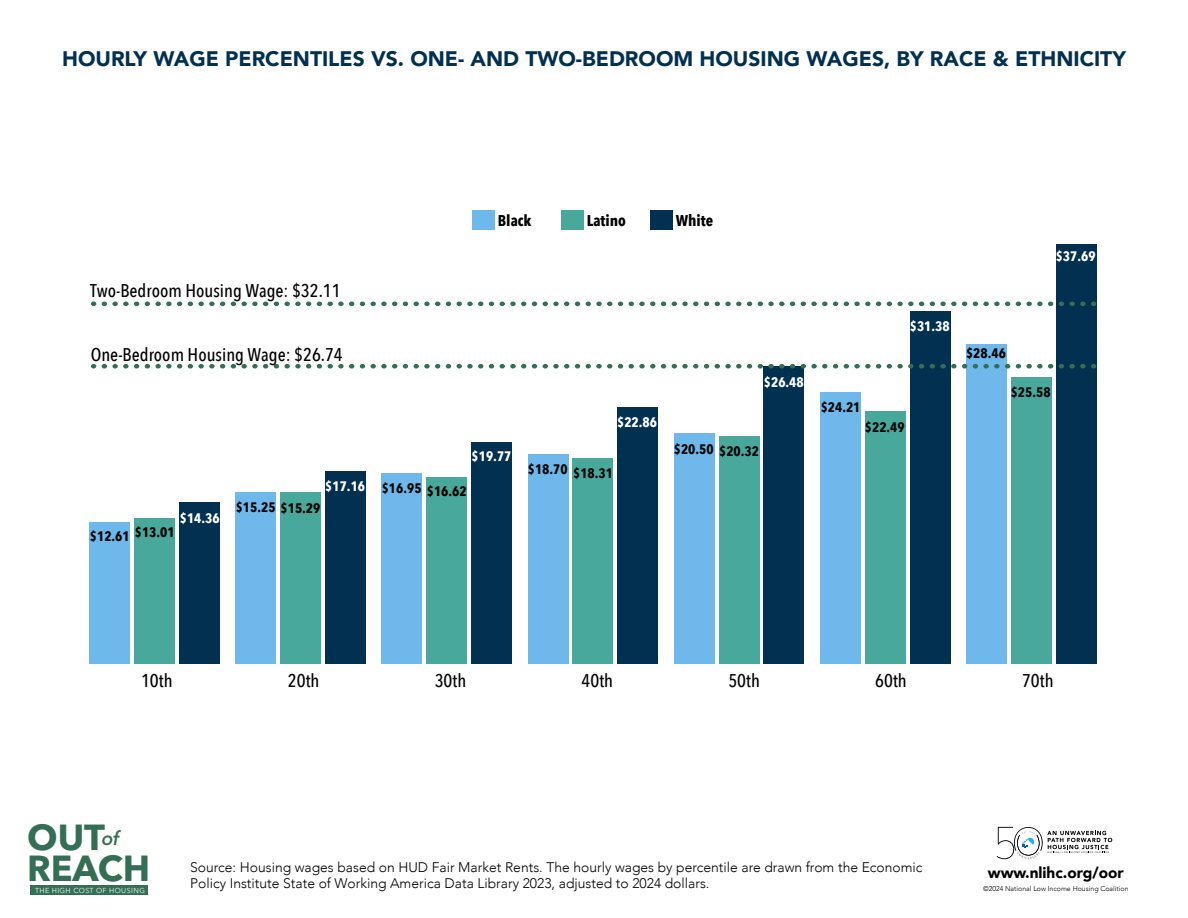
<style>
.page{position:relative;width:1188px;height:918px;background:#fff}
.page>*{position:absolute;margin:0;border:0;box-sizing:border-box;transform-origin:0 0}
.t1{font:700 35.85px/30.8px "Avenir Next LT Pro";letter-spacing:-.005em;color:#346e55}
.t2{font:900 21px "Avenir";color:#013050}
.t3{font:500 18.45px "Avenir Next Condensed";color:#000}
.t4{font:700 15.6px "Avenir Next Condensed";color:#000}
.t5{font:900 15.45px "Avenir";color:#000}
.t6{font:300 13.8px/16.6px "Avenir";color:#000}
.t7{font:700 13.8px "Avenir Next Condensed";color:#070707}
.t8{font:700 13.8px "Avenir Next Condensed";color:#fff}
.t9{font:700 13.8px "Avenir Next Condensed";color:#000}
.t10{font:7.2px "Avenir Next LT Pro";letter-spacing:.055em;color:#fff}
.t11{font:300 7.05px "Avenir";color:#000}
.s1{color:#000}
.s2{font-weight:600;font-style:italic;font-size:19.35px}
</style>
<div class="page">
<div style="left:30px;top:885px;width:117px;height:10px;background:#346e55"></div>
<svg style="left:997px;top:827px;width:115px;height:32px"></svg>
<div style="left:427px;top:477px;width:40px;height:187px;background:#48a89c"></div>
<div style="left:180px;top:502px;width:40px;height:162px;background:#013050"></div>
<div style="left:326px;top:471px;width:40px;height:193px;background:#013050"></div>
<div style="left:472px;top:442px;width:40px;height:222px;background:#013050"></div>
<div style="left:618px;top:407px;width:40px;height:257px;background:#013050"></div>
<div style="left:764px;top:367px;width:40px;height:297px;background:#013050"></div>
<div style="left:910px;top:312px;width:40px;height:352px;background:#013050"></div>
<div style="left:1056px;top:245px;width:40px;height:419px;background:#013050"></div>
<div style="left:135px;top:518px;width:40px;height:146px;background:#48a89c"></div>
<div style="left:281px;top:492px;width:40px;height:172px;background:#48a89c"></div>
<div style="left:573px;top:458px;width:40px;height:206px;background:#48a89c"></div>
<div style="left:719px;top:436px;width:40px;height:228px;background:#48a89c"></div>
<div style="left:865px;top:411px;width:40px;height:253px;background:#48a89c"></div>
<div style="left:1011px;top:377px;width:40px;height:287px;background:#48a89c"></div>
<div style="left:90px;top:522px;width:40px;height:142px;background:#6eb8ec"></div>
<div style="left:236px;top:492px;width:40px;height:172px;background:#6eb8ec"></div>
<div style="left:382px;top:474px;width:40px;height:190px;background:#6eb8ec"></div>
<div style="left:528px;top:454px;width:40px;height:210px;background:#6eb8ec"></div>
<div style="left:674px;top:433px;width:40px;height:231px;background:#6eb8ec"></div>
<div style="left:820px;top:393px;width:40px;height:271px;background:#6eb8ec"></div>
<div style="left:966px;top:345px;width:40px;height:319px;background:#6eb8ec"></div>
<div style="left:651px;top:210px;width:22px;height:20px;background:#013050"></div>
<div style="left:562px;top:210px;width:22px;height:20px;background:#48a89c"></div>
<div style="left:473px;top:210px;width:22px;height:20px;background:#6eb8ec"></div>
<svg style="left:91px;top:364px;width:1005px;height:5px"></svg>
<svg style="left:91px;top:302px;width:1005px;height:4px"></svg>
<h2 class="t2" style="left:62px;top:41px;width:1065px">HOURLY WAGE PERCENTILES VS. ONE- AND TWO-BEDROOM HOUSING WAGES, BY RACE &amp; ETHNICITY</h2>
<p class="t4" style="left:498px;top:211px;width:35px">Black</p>
<p class="t4" style="left:587px;top:211px;width:41px">Latino</p>
<p class="t4" style="left:676px;top:211px;width:39px">White</p>
<h3 class="t3" style="left:90px;top:280px;width:252px">Two-Bedroom Housing Wage: $32.11</h3>
<h3 class="t3" style="left:91px;top:343px;width:254px">One-Bedroom Housing Wage: $26.74</h3>
<p class="t8" style="left:180px;top:509px;width:41px">$14.36</p>
<p class="t9" style="left:135px;top:524px;width:41px">$13.01</p>
<p class="t7" style="left:90px;top:528px;width:41px">$12.61</p>
<p class="t8" style="left:325px;top:477px;width:41px">$17.16</p>
<p class="t7" style="left:236px;top:498px;width:86px">$15.25 <span class="s1">$15.29</span></p>
<p class="t8" style="left:472px;top:448px;width:41px">$19.77</p>
<p class="t7" style="left:382px;top:480px;width:41px">$16.95</p>
<p class="t9" style="left:427px;top:483px;width:41px">$16.62</p>
<p class="t8" style="left:617px;top:414px;width:41px">$22.86</p>
<p class="t7" style="left:528px;top:461px;width:41px">$18.70</p>
<p class="t7" style="left:573px;top:464px;width:41px">$18.31</p>
<p class="t8" style="left:764px;top:374px;width:41px">$26.48</p>
<p class="t7" style="left:674px;top:441px;width:41px">$20.50</p>
<p class="t7" style="left:719px;top:443px;width:41px">$20.32</p>
<p class="t8" style="left:1056px;top:248px;width:41px">$37.69</p>
<p class="t7" style="left:821px;top:399px;width:41px">$24.21</p>
<p class="t8" style="left:910px;top:318px;width:41px">$31.38</p>
<p class="t7" style="left:865px;top:418px;width:41px">$22.49</p>
<p class="t7" style="left:966px;top:345px;width:41px">$28.46</p>
<p class="t7" style="left:1011px;top:383px;width:41px">$25.58</p>
<h3 class="t3" style="left:141px;top:669px;width:33px">10th</h3>
<h3 class="t3" style="left:288px;top:669px;width:33px">20th</h3>
<h3 class="t3" style="left:435px;top:669px;width:33px">30th</h3>
<h3 class="t3" style="left:582px;top:669px;width:33px">40th</h3>
<h3 class="t3" style="left:728px;top:669px;width:33px">50th</h3>
<h3 class="t3" style="left:875px;top:669px;width:33px">60th</h3>
<h3 class="t3" style="left:1022px;top:669px;width:33px">70th</h3>
<h1 class="t1" style="left:27px;top:822px;width:125px">OUT<span class="s2">of<br></span>REACH</h1>
<p class="t10" style="left:35px;top:886px;width:111px">THE HIGH COST OF HOUSING</p>
<p class="t6" style="left:190px;top:859px;width:734px">Source: Housing wages based on HUD Fair Market Rents. The hourly wages by percentile are drawn from the Economic<br>Policy Institute State of Working America Data Library 2023, adjusted to 2024 dollars.</p>
<p class="t5" style="left:988px;top:860px;width:137px">www.nlihc.org/oor</p>
<p class="t11" style="left:983px;top:885px;width:147px">©2024 National Low Income Housing Coalition</p>
</div>
